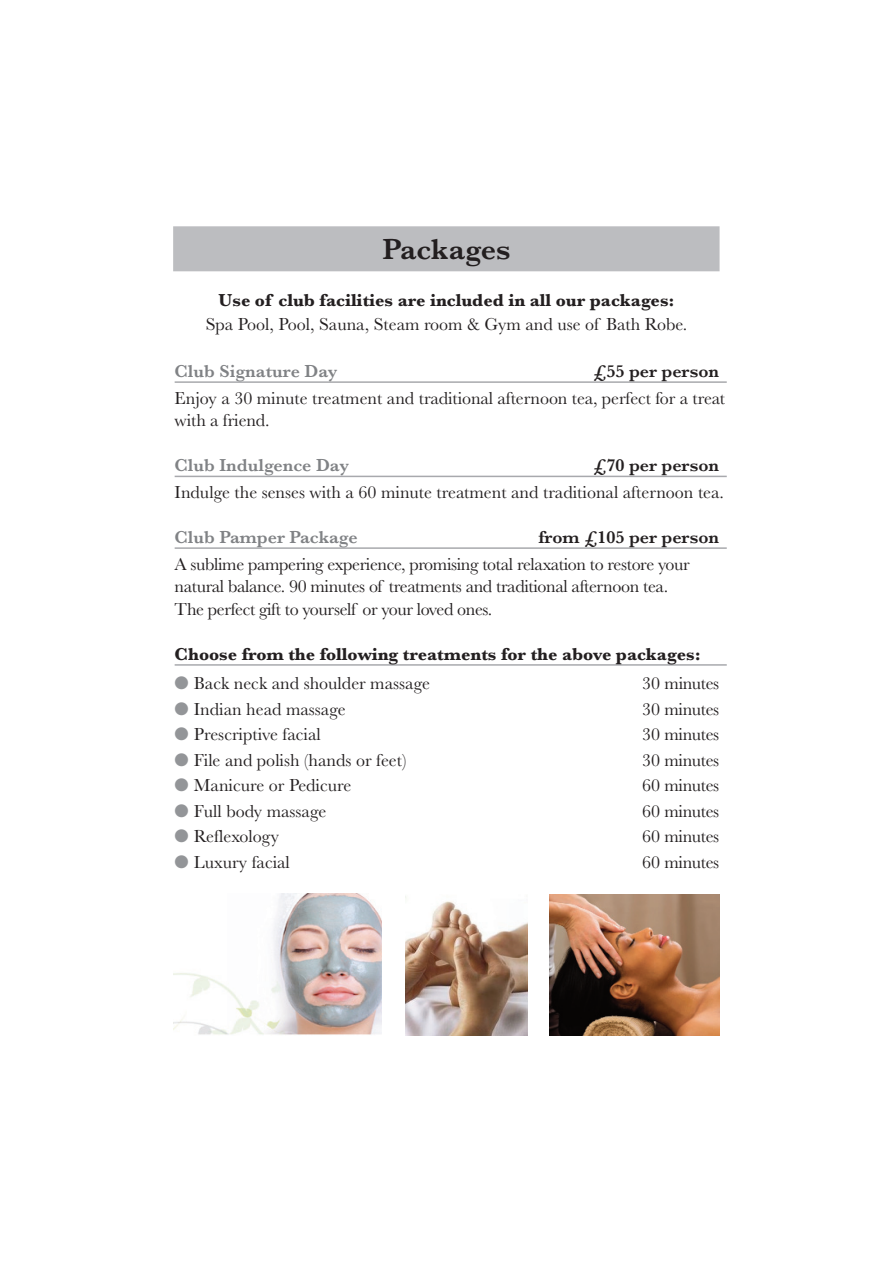
<style>
.page{position:relative;width:893px;height:1263px;background:#fff}
.page>*{position:absolute;margin:0;border:0;box-sizing:border-box;transform-origin:0 0}
.t1{font:600 30px "Baskerville";color:#231f20}
.t2{font:18px/22.5px "Baskerville";letter-spacing:-.005em;color:#231f20}
.t3{font:700 18px "Baskerville";color:#231f20}
.t4{font:600 18px "Baskerville";color:#808285}
.t5{font:600 18px "Baskerville";color:#231f20}
.s1{color:#939598}
</style>
<div class="page">
<div style="left:173px;top:226px;width:546px;height:45px;background:#bcbdc0"></div>
<hr style="left:175px;top:381px;width:551px;height:2px;background:#a8a9ad">
<hr style="left:175px;top:476px;width:551px;height:1px;background:#a8a9ad">
<hr style="left:175px;top:547px;width:551px;height:2px;background:#a8a9ad">
<hr style="left:175px;top:664px;width:551px;height:2px;background:#a8a9ad">
<img style="left:549px;top:894px;width:170px;height:141px">
<img style="left:173px;top:894px;width:208px;height:141px">
<img style="left:405px;top:896px;width:122px;height:139px">
<h1 class="t1" style="left:382px;top:239px;width:129px">Packages</h1>
<p class="t3" style="left:218px;top:294px;width:457px">Use of club facilities are included in all our packages:</p>
<p class="t2" style="left:206px;top:315px;width:483px">Spa Pool, Pool, Sauna, Steam room &amp; Gym and use of Bath Robe.</p>
<p class="t4" style="left:175px;top:365px;width:164px">Club Signature Day</p>
<p class="t5" style="left:593px;top:365px;width:127px">£55 per person</p>
<p class="t2" style="left:175px;top:389px;width:552px">Enjoy a 30 minute treatment and traditional afternoon tea, perfect for a treat with a friend.</p>
<p class="t4" style="left:175px;top:459px;width:176px">Club Indulgence Day</p>
<p class="t5" style="left:593px;top:459px;width:127px">£70 per person</p>
<p class="t2" style="left:175px;top:483px;width:551px">Indulge the senses with a 60 minute treatment and traditional afternoon tea.</p>
<p class="t4" style="left:175px;top:531px;width:184px">Club Pamper Package</p>
<p class="t5" style="left:538px;top:531px;width:182px">from £105 per person</p>
<p class="t2" style="left:175px;top:555px;width:516px">A sublime pampering experience, promising total relaxation to restore your natural balance. 90 minutes of treatments and traditional afternoon tea.<br>The perfect gift to yourself or your loved ones.</p>
<p class="t3" style="left:175px;top:648px;width:527px">Choose from the following treatments for the above packages:</p>
<p class="t2" style="left:175px;top:674px;width:257px"><span class="s1">●</span> Back neck and shoulder massage</p>
<p class="t2" style="left:642px;top:674px;width:79px">30 minutes</p>
<p class="t2" style="left:175px;top:700px;width:172px"><span class="s1">●</span> Indian head massage</p>
<p class="t2" style="left:642px;top:700px;width:79px">30 minutes</p>
<p class="t2" style="left:175px;top:725px;width:148px"><span class="s1">●</span> Prescriptive facial</p>
<p class="t2" style="left:642px;top:725px;width:79px">30 minutes</p>
<p class="t2" style="left:175px;top:751px;width:233px"><span class="s1">●</span> File and polish (hands or feet)</p>
<p class="t2" style="left:642px;top:751px;width:79px">30 minutes</p>
<p class="t2" style="left:175px;top:776px;width:178px"><span class="s1">●</span> Manicure or Pedicure</p>
<p class="t2" style="left:642px;top:776px;width:79px">60 minutes</p>
<p class="t2" style="left:175px;top:802px;width:153px"><span class="s1">●</span> Full body massage</p>
<p class="t2" style="left:642px;top:802px;width:79px">60 minutes</p>
<p class="t2" style="left:175px;top:827px;width:106px"><span class="s1">●</span> Reflexology</p>
<p class="t2" style="left:642px;top:827px;width:79px">60 minutes</p>
<p class="t2" style="left:175px;top:853px;width:117px"><span class="s1">●</span> Luxury facial</p>
<p class="t2" style="left:642px;top:853px;width:79px">60 minutes</p>
</div>
